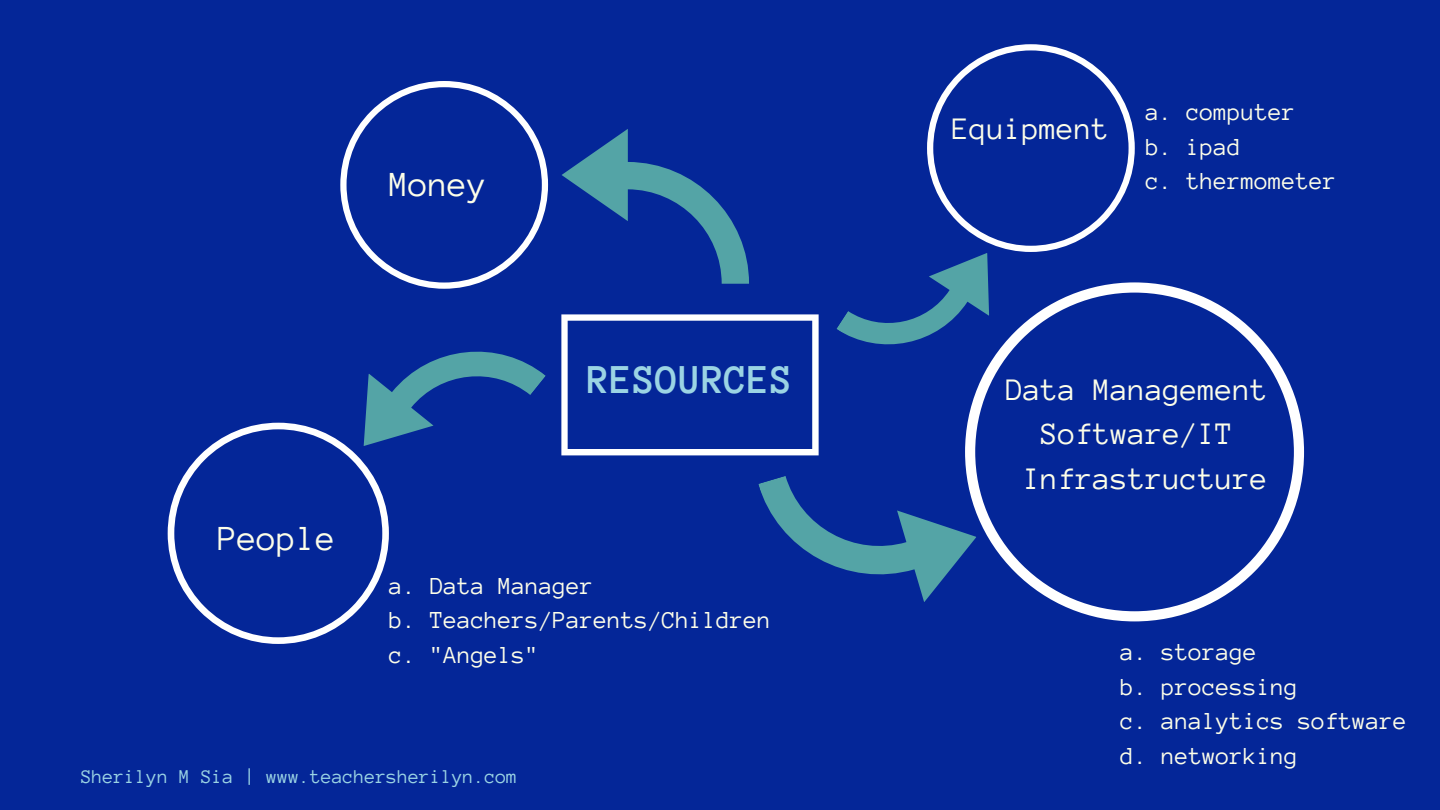
<style>
.page{position:relative;width:1440px;height:810px;background:#042698}
.page>*{position:absolute;margin:0;border:0;box-sizing:border-box;transform-origin:0 0}
.t1{font:700 42px "Anonymous Pro";color:#9bd4e4}
.t2{font:36px "Anonymous Pro";color:#fdfee9}
.t3{font:32px/44.2px "Anonymous Pro";color:#fdfee9;text-align:center}
.t4{font:25px/34.5px "Anonymous Pro";color:#fdfee9}
.t5{font:20px "Anonymous Pro";color:#9bd4e4}
</style>
<div class="page">
<svg style="left:561px;top:314px;width:258px;height:141px"></svg>
<svg style="left:340px;top:81px;width:208px;height:207px"></svg>
<svg style="left:966px;top:282px;width:338px;height:339px"></svg>
<svg style="left:168px;top:423px;width:221px;height:221px"></svg>
<svg style="left:562px;top:129px;width:187px;height:155px"></svg>
<svg style="left:758px;top:429px;width:232px;height:192px"></svg>
<svg style="left:331px;top:288px;width:215px;height:219px"></svg>
<svg style="left:836px;top:44px;width:299px;height:351px"></svg>
<h2 class="t2" style="left:389px;top:166px;width:100px">Money</h2>
<h2 class="t2" style="left:218px;top:520px;width:119px">People</h2>
<h1 class="t1" style="left:587px;top:359px;width:208px">RESOURCES</h1>
<p class="t4" style="left:389px;top:568px;width:384px">a. Data Manager<br>b. Teachers/Parents/Children c. "Angels"</p>
<p class="t5" style="left:81px;top:767px;width:438px">Sherilyn M Sia | www.teachersherilyn.com</p>
<p class="t3" style="left:952px;top:106px;width:159px">Equipment</p>
<p class="t4" style="left:1146px;top:95px;width:193px">a. computer<br>b. ipad<br>c. thermometer</p>
<p class="t3" style="left:1006px;top:368px;width:263px">Data Management<br>Software/IT<br>Infrastructure</p>
<p class="t4" style="left:1121px;top:635px;width:288px">a. storage<br>b. processing<br>c. analytics software d. networking</p>
</div>
